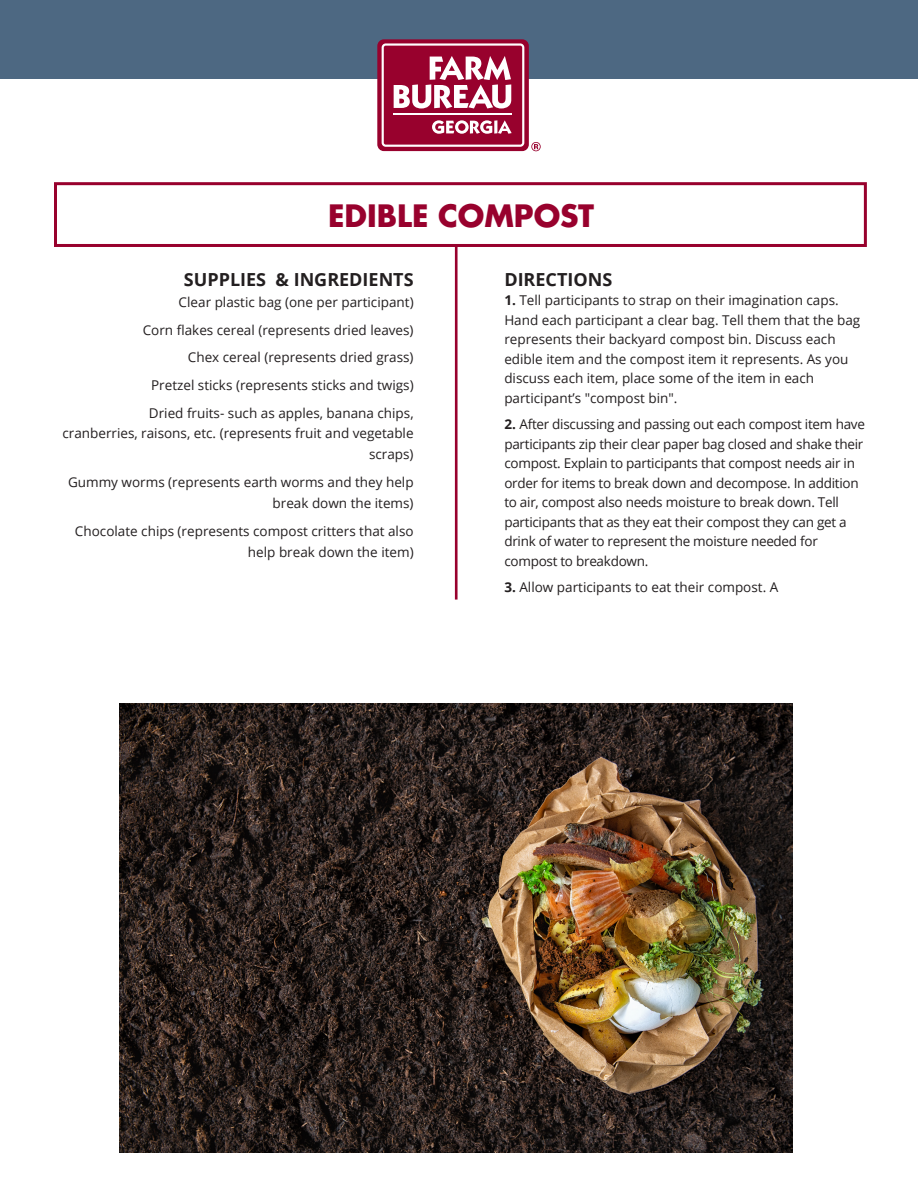
<style>
.page{position:relative;width:918px;height:1188px;background:#fff}
.page>*{position:absolute;margin:0;border:0;box-sizing:border-box;transform-origin:0 0}
.t1{font:700 30px "Futura LT Pro";color:#98012d}
.t2{font:700 18px "Open Sans";color:#231f20}
.t3{font:13.5px/19.5px "Open Sans";color:#231f20;text-align:right}
.t4{font:13.5px/19.5px "Open Sans";letter-spacing:-.02em;color:#231f20}
.s1{font-weight:700}
</style>
<div class="page">
<hr style="left:455px;top:246px;width:3px;height:354px;background:#98012d">
<div style="left:0;top:0;width:918px;height:79px;background:#4d6882"></div>
<div style="left:377px;top:39px;width:152px;height:112px;background:#98012d;border-radius:7px"></div>
<svg style="left:382px;top:43px;width:142px;height:104px"></svg>
<hr style="left:394px;top:113px;width:118px;height:2px;background:#fff">
<svg style="left:531px;top:142px;width:10px;height:9px"></svg>
<div style="left:54px;top:182px;width:813px;height:65px;border:3px solid #98012d"></div>
<img style="left:119px;top:704px;width:673px;height:449px">
<p class="t1" style="left:328px;top:193px;width:268px">EDIBLE COMPOST</p>
<p class="t2" style="left:184px;top:267px;width:231px">SUPPLIES &amp; INGREDIENTS</p>
<p class="t3" style="left:179px;top:292px;width:237px">Clear plastic bag (one per participant)</p>
<p class="t3" style="left:143px;top:320px;width:272px">Corn flakes cereal (represents dried leaves)</p>
<p class="t3" style="left:188px;top:347px;width:227px">Chex cereal (represents dried grass)</p>
<p class="t3" style="left:151px;top:375px;width:264px">Pretzel sticks (represents sticks and twigs)</p>
<p class="t3" style="left:149px;top:403px;width:266px">Dried fruits- such as apples, banana chips,</p>
<p class="t3" style="left:62px;top:422px;width:353px;line-height:21px">cranberries, raisons, etc. (represents fruit and vegetable scraps)</p>
<p class="t3" style="left:68px;top:471px;width:347px;line-height:21px">Gummy worms (represents earth worms and they help break down the items)</p>
<p class="t3" style="left:75px;top:520px;width:340px;line-height:21px">Chocolate chips (represents compost critters that also help break down the item)</p>
<p class="t2" style="left:504px;top:267px;width:109px">DIRECTIONS</p>
<p class="t3" style="left:504px;top:290px;width:357px;text-align:left"><span class="s1">1.</span> Tell participants to strap on their imagination caps.<br>Hand each participant a clear bag. Tell them that the bag represents their backyard compost bin. Discuss each edible item and the compost item it represents. As you discuss each item, place some of the item in each participant’s "compost bin".</p>
<p class="t4" style="left:504px;top:414px;width:362px"><span class="s1">2.</span> After discussing and passing out each compost item have participants zip their clear paper bag closed and shake their compost. Explain to participants that compost needs air in order for items to break down and decompose. In addition to air, compost also needs moisture to break down. Tell participants that as they eat their compost they can get a drink of water to represent the moisture needed for compost to breakdown.</p>
<p class="t3" style="left:504px;top:577px;width:275px"><span class="s1">3.</span> Allow participants to eat their compost. A</p>
</div>
